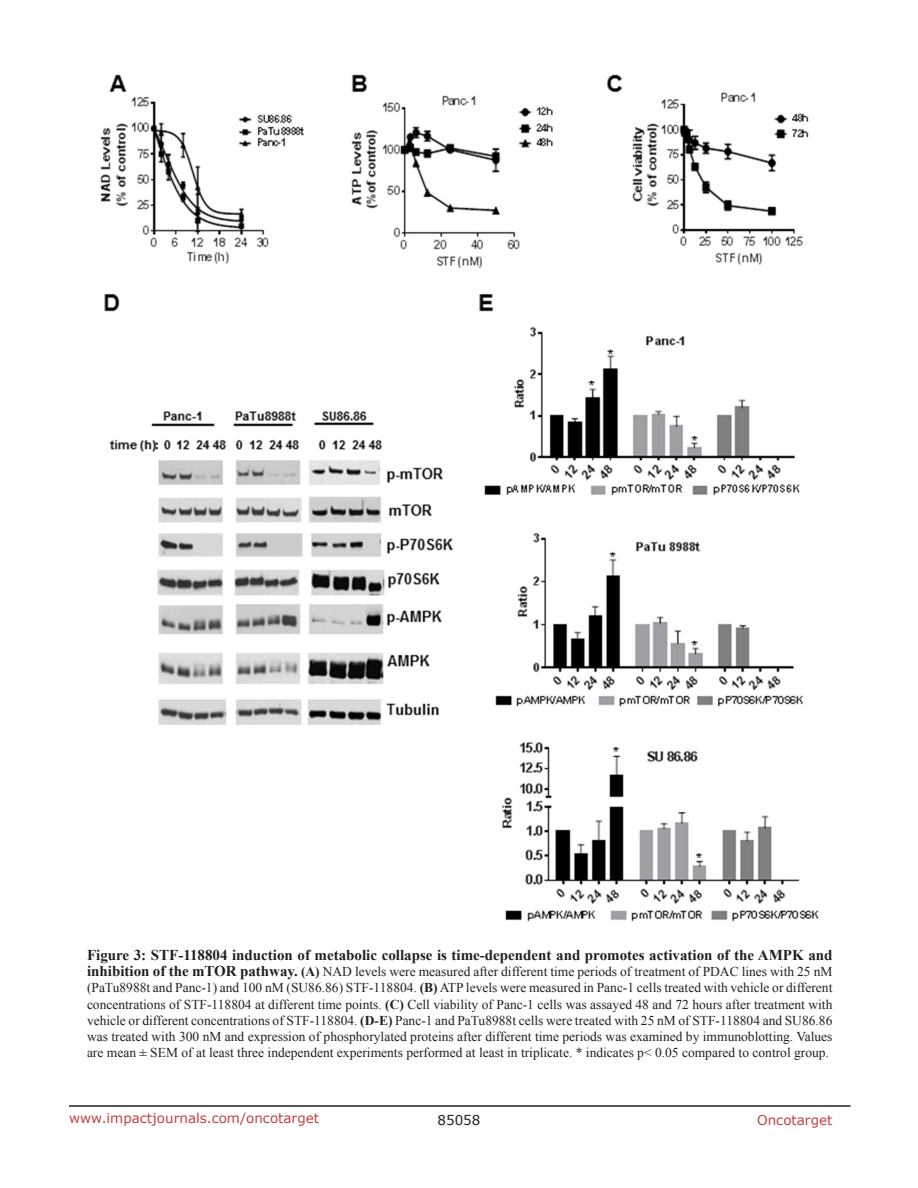
<style>
.page{position:relative;width:918px;height:1188px;background:#fff}
.page>*{position:absolute;margin:0;border:0;box-sizing:border-box;transform-origin:0 0}
.figuretext{font:700 15px "Times New Roman";color:#231f20}
.figuretext-2{font:13.5px/16.2px "Times New Roman";color:#231f20;text-align:justify}
.t1{font:13.5px "Verdana";color:#c24141}
.t2{font:13.5px "Verdana";color:#231f20}
.s1{font-weight:700;font-size:15px}
.s2{font-weight:700}
</style>
<div class="page">
<hr style="left:69px;top:1105px;width:781px;height:2px;background:#231f20">
<img style="left:100px;top:75px;width:719px;height:847px">
<p class="figuretext" style="left:87px;top:945px;width:747px">Figure 3: STF-118804 induction of metabolic collapse is time-dependent and promotes activation of the AMPK and</p>
<p class="figuretext-2" style="left:87px;top:963px;width:747px"><span class="s1">inhibition of the mTOR pathway.</span> <span class="s2">(A)</span> NAD levels were measured after different time periods of treatment of PDAC lines with 25 nM (PaTu8988t and Panc-1) and 100 nM (SU86.86) STF-118804. <span class="s2">(B)</span> ATP levels were measured in Panc-1 cells treated with vehicle or different concentrations of STF-118804 at different time points. <span class="s2">(C)</span> Cell viability of Panc-1 cells was assayed 48 and 72 hours after treatment with vehicle or different concentrations of STF-118804. <span class="s2">(D-E)</span> Panc-1 and PaTu8988t cells were treated with 25 nM of STF-118804 and SU86.86 was treated with 300 nM and expression of phosphorylated proteins after different time periods was examined by immunoblotting. Values are mean ± SEM of at least three independent experiments performed at least in triplicate. * indicates p&lt; 0.05 compared to control group.</p>
<p class="t1" style="left:69px;top:1109px;width:252px">www.impactjournals.com/oncotarget</p>
<p class="t2" style="left:438px;top:1111px;width:44px">85058</p>
<p class="t1" style="left:757px;top:1111px;width:77px">Oncotarget</p>
</div>
